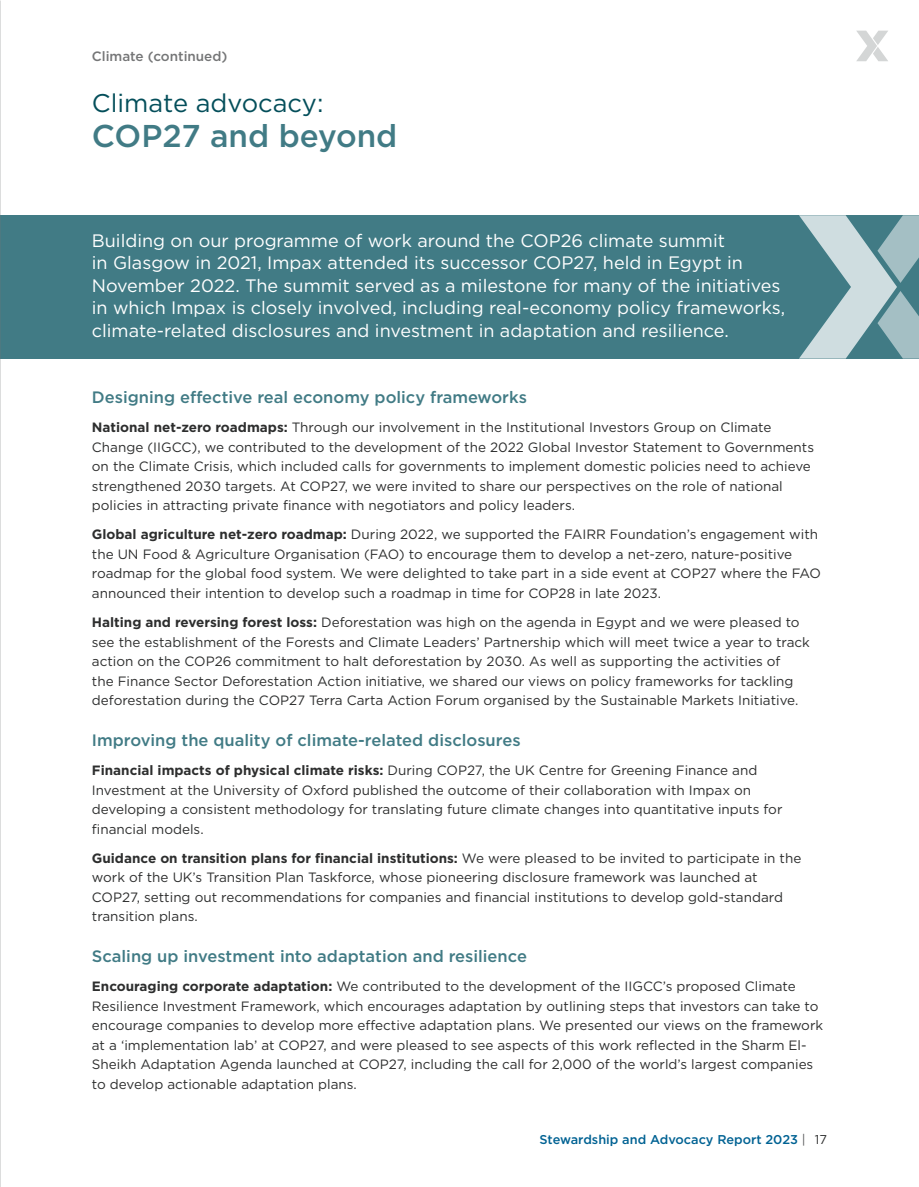
<style>
.page{position:relative;width:919px;height:1187px;background:#fff}
.page>*{position:absolute;margin:0;border:0;box-sizing:border-box;transform-origin:0 0}
.t1{font:500 31.5px "Gotham";color:#417b85}
.t2{font:25.5px "Gotham";color:#044e5a}
.t3{font:18px/22.5px "Gotham";color:#fff}
.t4{font:500 16.5px "Gotham";color:#417b85}
.t5{font:13.5px/19.5px "Gotham";color:#2d2e2e}
.t6{font:500 13.5px "Gotham";color:#757677}
.t7{font:500 12.75px "Gotham";color:#006293}
.s1{font-weight:700}
.s2{font-weight:400;color:#565758}
.s3{font-weight:400;color:#2d2e2e}
</style>
<div class="page">
<div style="left:0;top:215px;width:918px;height:143px;background:#417b85"></div>
<svg style="left:799px;top:215px;width:119px;height:143px"></svg>
<img style="left:0;top:0;width:1px;height:1186px">
<svg style="left:856px;top:31px;width:32px;height:30px"></svg>
<p class="t6" style="left:92px;top:48px;width:137px">Climate (continued)</p>
<h2 class="t2" style="left:92px;top:87px;width:233px">Climate advocacy:</h2>
<h1 class="t1" style="left:92px;top:115px;width:307px">COP27 and beyond</h1>
<p class="t3" style="left:92px;top:229px;width:694px">Building on our programme of work around the COP26 climate summit<br>in Glasgow in 2021, Impax attended its successor COP27, held in Egypt in November 2022. The summit served as a milestone for many of the initiatives in which Impax is closely involved, including real-economy policy frameworks, climate-related disclosures and investment in adaptation and resilience.</p>
<p class="t4" style="left:92px;top:386px;width:436px">Designing effective real economy policy frameworks</p>
<p class="t5" style="left:92px;top:417px;width:723px"><span class="s1">National net-zero roadmaps:</span> Through our involvement in the Institutional Investors Group on Climate Change (IIGCC), we contributed to the development of the 2022 Global Investor Statement to Governments on the Climate Crisis, which included calls for governments to implement domestic policies need to achieve strengthened 2030 targets. At COP27, we were invited to share our perspectives on the role of national policies in attracting private finance with negotiators and policy leaders.</p>
<p class="t5" style="left:92px;top:524px;width:730px"><span class="s1">Global agriculture net-zero roadmap:</span> During 2022, we supported the FAIRR Foundation’s engagement with the UN Food &amp; Agriculture Organisation (FAO) to encourage them to develop a net-zero, nature-positive roadmap for the global food system. We were delighted to take part in a side event at COP27 where the FAO announced their intention to develop such a roadmap in time for COP28 in late 2023.</p>
<p class="t5" style="left:92px;top:612px;width:719px"><span class="s1">Halting and reversing forest loss:</span> Deforestation was high on the agenda in Egypt and we were pleased to see the establishment of the Forests and Climate Leaders’ Partnership which will meet twice a year to track action on the COP26 commitment to halt deforestation by 2030. As well as supporting the activities of<br>the Finance Sector Deforestation Action initiative, we shared our views on policy frameworks for tackling deforestation during the COP27 Terra Carta Action Forum organised by the Sustainable Markets Initiative.</p>
<p class="t4" style="left:92px;top:729px;width:430px">Improving the quality of climate-related disclosures</p>
<p class="t5" style="left:92px;top:760px;width:692px"><span class="s1">Financial impacts of physical climate risks:</span> During COP27, the UK Centre for Greening Finance and Investment at the University of Oxford published the outcome of their collaboration with Impax on developing a consistent methodology for translating future climate changes into quantitative inputs for financial models.</p>
<p class="t5" style="left:92px;top:848px;width:711px"><span class="s1">Guidance on transition plans for financial institutions:</span> We were pleased to be invited to participate in the work of the UK’s Transition Plan Taskforce, whose pioneering disclosure framework was launched at COP27, setting out recommendations for companies and financial institutions to develop gold-standard transition plans.</p>
<p class="t4" style="left:92px;top:945px;width:436px">Scaling up investment into adaptation and resilience</p>
<p class="t5" style="left:92px;top:976px;width:732px"><span class="s1">Encouraging corporate adaptation:</span> We contributed to the development of the IIGCC’s proposed Climate Resilience Investment Framework, which encourages adaptation by outlining steps that investors can take to encourage companies to develop more effective adaptation plans. We presented our views on the framework at a ‘implementation lab’ at COP27, and were pleased to see aspects of this work reflected in the Sharm El-Sheikh Adaptation Agenda launched at COP27, including the call for 2,000 of the world’s largest companies to develop actionable adaptation plans.</p>
<p class="t7" style="left:539px;top:1130px;width:289px">Stewardship and Advocacy Report 2023 <span class="s2">|</span> <span class="s3">17</span></p>
</div>
